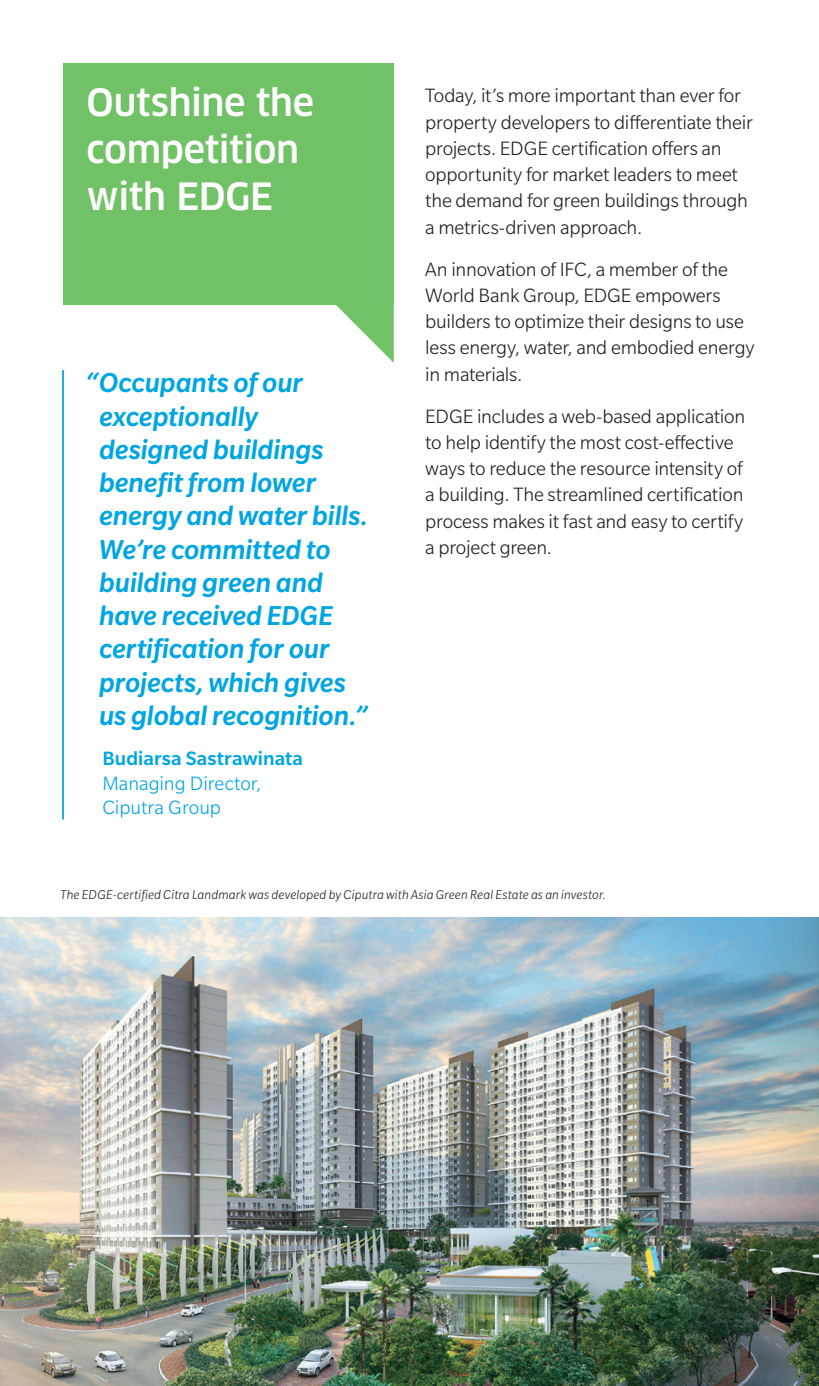
<style>
.page{position:relative;width:819px;height:1386px;background:#fff}
.page>*{position:absolute;margin:0;border:0;box-sizing:border-box;transform-origin:0 0}
.t1{font:500 36.75px/47.2px "Clan Pro";letter-spacing:-.015em;color:#fff}
.Quotes{font:italic 500 29.75px/33.2px "Slate Pro";color:#00a5e3}
.Body_Text{font:300 21px/26.2px "Slate Pro";letter-spacing:-.01em;color:#231f20}
.Quote_Caption{font:500 21px/24.5px "Slate Pro";letter-spacing:.005em;color:#00a5e3}
.Quote_Caption-2{font:300 21px "Slate Pro";color:#00a5e3}
.Photo_Captions{font:italic 300 14px "Slate Pro";letter-spacing:.01em;color:#231f20}
.s1{font-weight:300}
</style>
<div class="page">
<hr style="left:62px;top:370px;width:2px;height:450px;background:#00a5e3">
<img style="left:0;top:917px;width:819px;height:469px">
<div style="left:63px;top:63px;width:331px;height:241px;background:#71c167"></div>
<svg style="left:335px;top:304px;width:59px;height:59px"></svg>
<p class="t1" style="left:87px;top:79px;width:229px">Outshine the competition with EDGE</p>
<p class="Body_Text" style="left:425px;top:82px;width:329px">Today, it’s more important than ever for property developers to differentiate their projects. EDGE certification offers an opportunity for market leaders to meet the demand for green buildings through a metrics-driven approach.</p>
<p class="Body_Text" style="left:425px;top:256px;width:331px">An innovation of IFC, a member of the<br>World Bank Group, EDGE empowers builders to optimize their designs to use less energy, water, and embodied energy in materials.</p>
<p class="Body_Text" style="left:425px;top:403px;width:322px">EDGE includes a web-based application to help identify the most cost-effective ways to reduce the resource intensity of a building. The streamlined certification process makes it fast and easy to certify a project green.</p>
<p class="Quotes" style="left:99px;top:366px;width:271px;text-indent:-12px">“Occupants of our exceptionally designed buildings benefit from lower energy and water bills.<br>We’re committed to building green and have received EDGE certification for our projects, which gives us global recognition.”</p>
<p class="Quote_Caption" style="left:102px;top:746px;width:202px">Budiarsa Sastrawinata<br><span class="s1">Managing Director,</span></p>
<p class="Quote_Caption-2" style="left:102px;top:797px;width:120px">Ciputra Group</p>
<p class="Photo_Captions" style="left:60px;top:887px;width:547px">The EDGE-certified Citra Landmark was developed by Ciputra with Asia Green Real Estate as an investor.</p>
</div>
